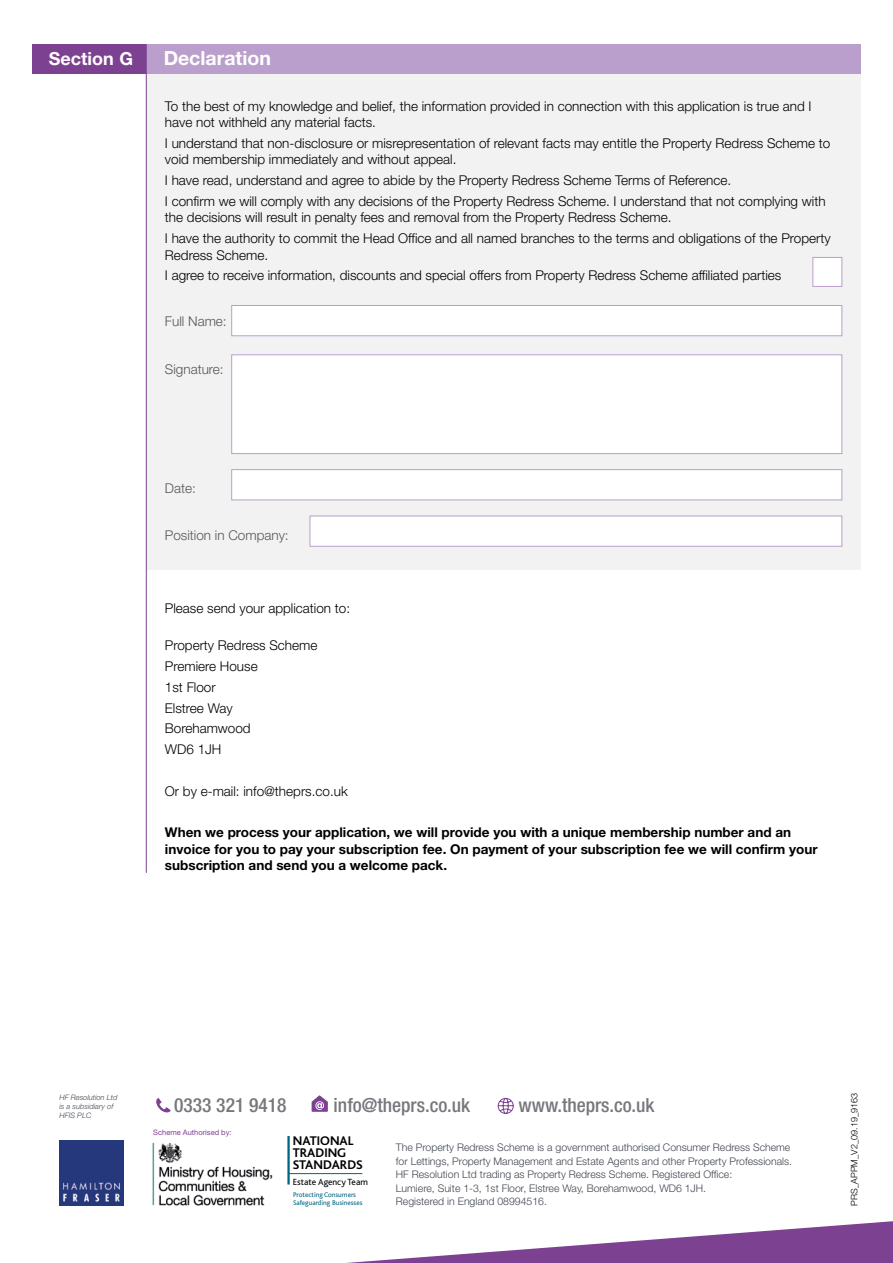
<style>
.page{position:relative;width:893px;height:1263px;background:#fff}
.page>*{position:absolute;margin:0;border:0;box-sizing:border-box;transform-origin:0 0}
.t1{font:500 condensed 19.5px "Helvetica Neue";color:#77787d}
.t2{font:700 19.5px "Helvetica Neue";color:#fff}
.t3{font:700 18px "Helvetica Neue";color:#fff}
.t4{font:300 13.5px/16.5px "Helvetica Neue";color:#000}
.t5{font:700 13.5px/16.5px "Helvetica Neue";color:#000}
.t6{font:300 13.5px "Helvetica Neue";color:#575756}
.t7{font:700 13.2px/12.3px "Bliss";color:#000}
.t8{font:300 10.5px/13.5px "Helvetica Neue";color:#414650}
.t9{font:9.3px "Bliss";color:#000}
.t10{font:300 9px "Helvetica Neue";color:#000}
.t11{font:italic 300 7.5px/9px "Helvetica Neue";color:#414650}
.t12{font:7.5px "Helvetica Neue";color:#7d4192}
.t13{font:7.05px/7.6px "Bliss";color:#006580}
</style>
<div class="page">
<div style="left:147px;top:74px;width:714px;height:496px;background:#f2f2f2"></div>
<div style="left:32px;top:44px;width:115px;height:30px;background:#7d4192"></div>
<div style="left:147px;top:44px;width:714px;height:30px;background:#ba9fcc"></div>
<div style="left:231px;top:305px;width:611px;height:31px;background:#fff;border:1px solid #ba9fcc"></div>
<div style="left:231px;top:469px;width:611px;height:31px;background:#fff;border:1px solid #ba9fcc"></div>
<div style="left:310px;top:516px;width:532px;height:31px;background:#fff;border:1px solid #ba9fcc"></div>
<div style="left:231px;top:354px;width:611px;height:100px;background:#fff;border:1px solid #ba9fcc"></div>
<div style="left:812px;top:257px;width:30px;height:30px;background:#fff;border:1px solid #ba9fcc"></div>
<hr style="left:146px;top:44px;width:1px;height:829px;background:#7d4192">
<hr style="left:288px;top:1173px;width:74px;height:1px;background:#006580">
<hr style="left:287px;top:1136px;width:3px;height:48px;background:#006580">
<img style="left:152px;top:1142px;width:121px;height:64px">
<svg style="left:156px;top:1098px;width:15px;height:15px"></svg>
<svg style="left:312px;top:1095px;width:16px;height:17px"></svg>
<svg style="left:497px;top:1097px;width:17px;height:17px"></svg>
<svg style="left:346px;top:1221px;width:547px;height:42px"></svg>
<img style="left:60px;top:1140px;width:63px;height:65px">
<p class="t3" style="left:49px;top:47px;width:86px">Section G</p>
<p class="t2" style="left:164px;top:46px;width:109px">Declaration</p>
<p class="t4" style="left:165px;top:97px;width:648px">To the best of my knowledge and belief, the information provided in connection with this application is true and I have not withheld any material facts.</p>
<p class="t4" style="left:165px;top:134px;width:667px">I understand that non-disclosure or misrepresentation of relevant facts may entitle the Property Redress Scheme to void membership immediately and without appeal.</p>
<p class="t4" style="left:165px;top:172px;width:568px">I have read, understand and agree to abide by the Property Redress Scheme Terms of Reference.</p>
<p class="t4" style="left:165px;top:192px;width:662px">I confirm we will comply with any decisions of the Property Redress Scheme. I understand that not complying with the decisions will result in penalty fees and removal from the Property Redress Scheme.</p>
<p class="t4" style="left:165px;top:230px;width:667px">I have the authority to commit the Head Office and all named branches to the terms and obligations of the Property<br>Redress Scheme.</p>
<p class="t4" style="left:165px;top:267px;width:618px">I agree to receive information, discounts and special offers from Property Redress Scheme affiliated parties</p>
<p class="t6" style="left:165px;top:313px;width:63px">Full Name:</p>
<p class="t6" style="left:165px;top:361px;width:60px">Signature:</p>
<p class="t6" style="left:165px;top:479px;width:33px">Date:</p>
<p class="t6" style="left:165px;top:527px;width:125px">Position in Company:</p>
<p class="t4" style="left:165px;top:600px;width:187px">Please send your application to:</p>
<p class="t4" style="left:165px;top:637px;width:154px">Property Redress Scheme</p>
<p class="t4" style="left:165px;top:658px;width:94px">Premiere House</p>
<p class="t4" style="left:165px;top:678px;width:52px">1st Floor</p>
<p class="t4" style="left:165px;top:699px;width:69px">Elstree Way</p>
<p class="t4" style="left:165px;top:720px;width:87px">Borehamwood</p>
<p class="t4" style="left:165px;top:741px;width:58px">WD6 1JH</p>
<p class="t4" style="left:165px;top:782px;width:184px">Or by e-mail: info@theprs.co.uk</p>
<p class="t5" style="left:165px;top:824px;width:654px">When we process your application, we will provide you with a unique membership number and an invoice for you to pay your subscription fee. On payment of your subscription fee we will confirm your subscription and send you a welcome pack.</p>
<p class="t11" style="left:60px;top:1093px;width:59px">HF Resolution Ltd is a subsidiary of<br>HFIS PLC</p>
<p class="t1" style="left:174px;top:1093px;width:114px">0333 321 9418</p>
<p class="t1" style="left:334px;top:1093px;width:138px">info@theprs.co.uk</p>
<p class="t1" style="left:518px;top:1093px;width:138px">www.theprs.co.uk</p>
<p class="t12" style="left:153px;top:1127px;width:80px">Scheme Authorised by:</p>
<p class="t7" style="left:293px;top:1134px;width:71px">NATIONAL<br>TRADING<br>STANDARDS</p>
<p class="t9" style="left:293px;top:1176px;width:77px">Estate Agency Team</p>
<p class="t13" style="left:293px;top:1191px;width:71px">Protecting Consumers<br>Safeguarding Businesses</p>
<p class="t8" style="left:396px;top:1140px;width:398px">The Property Redress Scheme is a government authorised Consumer Redress Scheme for Lettings, Property Management and Estate Agents and other Property Professionals.<br>HF Resolution Ltd trading as Property Redress Scheme. Registered Office:<br>Lumiere, Suite 1-3, 1st Floor, Elstree Way, Borehamwood, WD6 1JH.<br>Registered in England 08994516.</p>
<p class="t10" style="left:849px;top:1205px;width:114px;rotate:-90deg">PRS_APPM_V2_09.19_9163</p>
</div>
